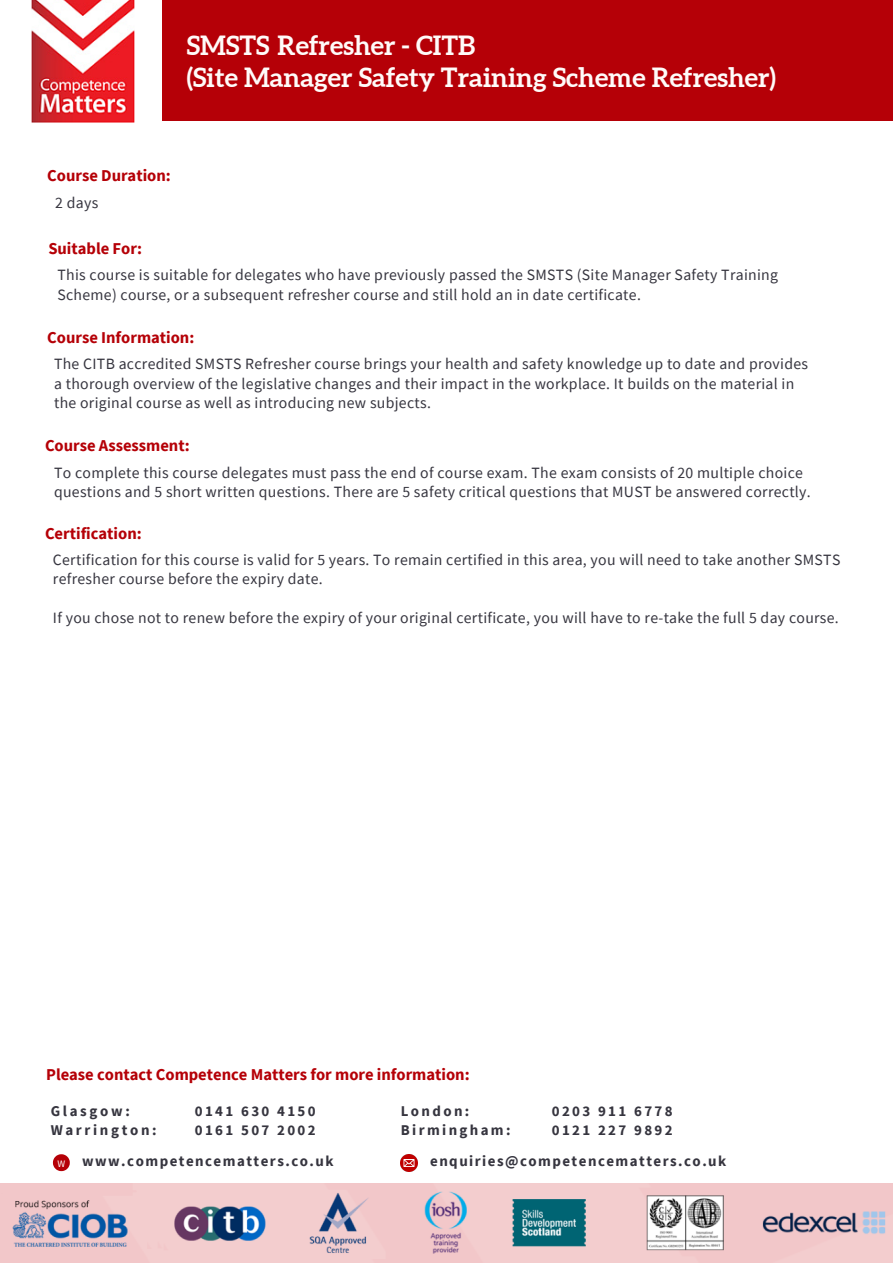
<style>
.page{position:relative;width:893px;height:1263px;background:#fff}
.page>*{position:absolute;margin:0;border:0;box-sizing:border-box;transform-origin:0 0}
.t1{font:700 26.55px/31.5px "Aleo";color:#fffbf9}
.t2{font:700 16.5px "Source Sans Pro";color:#b50007}
.t3{font:15.75px/19.2px "Source Sans Pro";letter-spacing:.02em;color:#36353f}
.t4{font:700 14.85px/19.2px "Source Sans Pro";letter-spacing:.16em;color:#36353f}
.t5{font:700 14.85px "Source Sans Pro";letter-spacing:.1em;color:#36353f}
.t6{font:700 14.85px/19.2px "Source Sans Pro";letter-spacing:.18em;color:#36353f}
.s1{font-weight:400;font-size:9.9px;color:#fff}
</style>
<div class="page">
<div style="left:162px;top:0;width:731px;height:120px;background:#b50007"></div>
<svg style="left:53px;top:1154px;width:17px;height:17px"></svg>
<img style="left:401px;top:1154px;width:17px;height:17px">
<img style="left:31px;top:0;width:104px;height:123px">
<img style="left:0;top:1183px;width:893px;height:80px">
<h1 class="t1" style="left:187px;top:30px;width:590px">SMSTS Refresher - CITB<br>(Site Manager Safety Training Scheme Refresher)</h1>
<p class="t2" style="left:47px;top:165px;width:125px">Course Duration:</p>
<p class="t3" style="left:55px;top:193px;width:45px">2 days</p>
<p class="t2" style="left:48px;top:238px;width:95px">Suitable For:</p>
<p class="t3" style="left:57px;top:265px;width:722px">This course is suitable for delegates who have previously passed the SMSTS (Site Manager Safety Training<br>Scheme) course, or a subsequent refresher course and still hold an in date certificate.</p>
<p class="t2" style="left:47px;top:327px;width:149px">Course Information:</p>
<p class="t3" style="left:54px;top:354px;width:756px">The CITB accredited SMSTS Refresher course brings your health and safety knowledge up to date and provides a thorough overview of the legislative changes and their impact in the workplace. It builds on the material in the original course as well as introducing new subjects.</p>
<p class="t2" style="left:45px;top:435px;width:146px">Course Assessment:</p>
<p class="t3" style="left:54px;top:462px;width:758px">To complete this course delegates must pass the end of course exam. The exam consists of 20 multiple choice questions and 5 short written questions. There are 5 safety critical questions that MUST be answered correctly.</p>
<p class="t2" style="left:45px;top:523px;width:98px">Certification:</p>
<p class="t3" style="left:53px;top:550px;width:789px">Certification for this course is valid for 5 years. To remain certified in this area, you will need to take another SMSTS refresher course before the expiry date.</p>
<p class="t3" style="left:53px;top:608px;width:787px">If you chose not to renew before the expiry of your original certificate, you will have to re-take the full 5 day course.</p>
<p class="t2" style="left:46px;top:1063px;width:425px">Please contact Competence Matters for more information:</p>
<p class="t6" style="left:51px;top:1101px;width:108px">Glasgow:<br>Warrington:</p>
<p class="t4" style="left:195px;top:1101px;width:122px">0141 630 4150<br>0161 507 2002</p>
<p class="t5" style="left:57px;top:1151px;width:278px"><span class="s1">W</span> www.competencematters.co.uk</p>
<p class="t5" style="left:430px;top:1151px;width:298px">enquiries@competencematters.co.uk</p>
<p class="t4" style="left:401px;top:1101px;width:111px">London:<br>Birmingham:</p>
<p class="t4" style="left:552px;top:1101px;width:122px">0203 911 6778<br>0121 227 9892</p>
</div>
